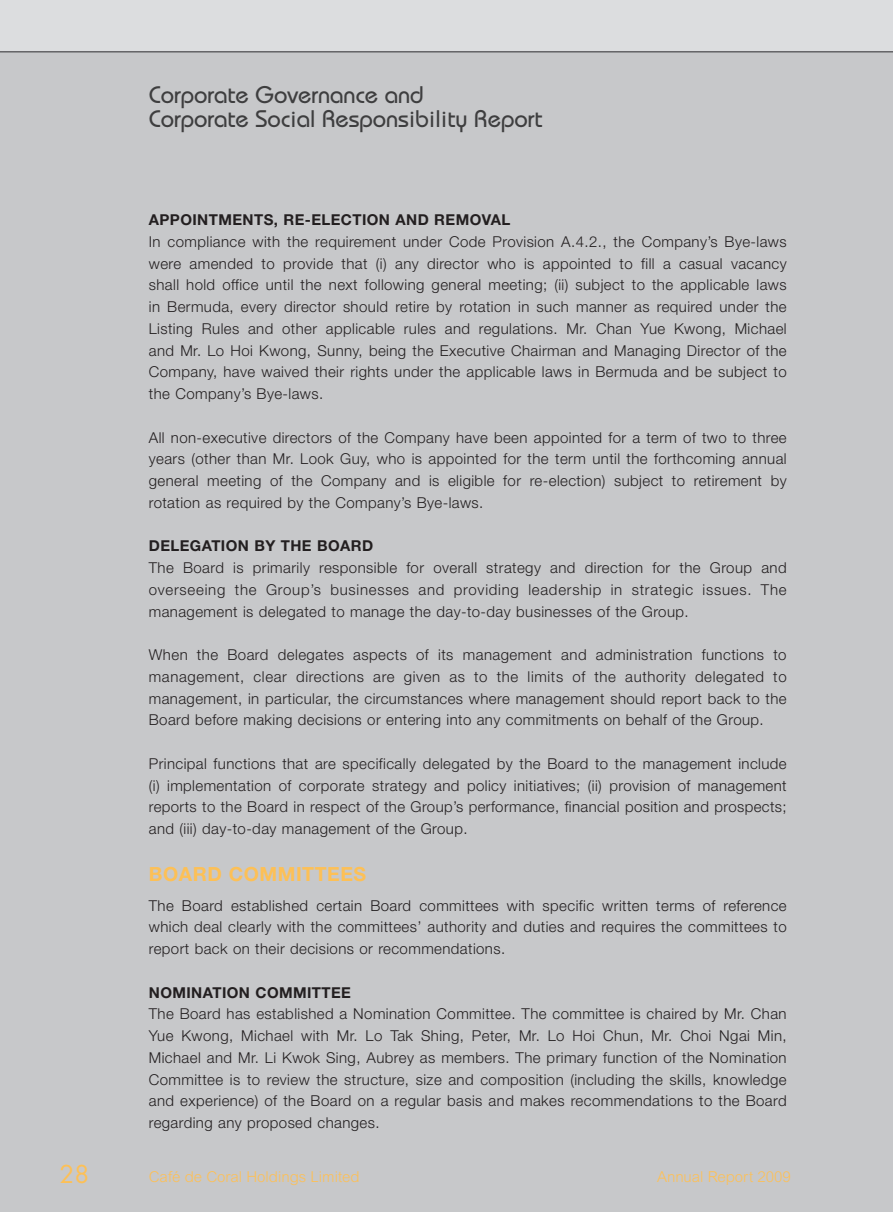
<style>
.page{position:relative;width:893px;height:1212px;background:#fff}
.page>*{position:absolute;margin:0;border:0;box-sizing:border-box;transform-origin:0 0}
.t1{font:500 24px/24px "Bauhaus Std";color:#3e3e3f}
.t2{font:24px "Futura Std";color:#fdc056}
.t3{font:700 19.5px "Helvetica Neue LT Std";letter-spacing:.03em;color:#fdc056}
.t4{font:300 15px/21.8px "Helvetica Neue LT Std";letter-spacing:.03em;color:#231f20;text-align:justify}
.t5{font:700 15px "Helvetica Neue LT Std";letter-spacing:.03em;color:#231f20}
.t6{font:300 15px "Arial MT Std";color:#fdc056}
</style>
<div class="page">
<div style="left:0;top:51px;width:893px;height:1161px;background:#c7c8ca"></div>
<div style="left:0;top:0;width:893px;height:52px;background:#dcdddf"></div>
<hr style="left:0;top:51px;width:893px;height:2px;background:#636366">
<h1 class="t1" style="left:149px;top:85px;width:395px">Corporate Governance and<br>Corporate Social Responsibility Report</h1>
<p class="t5" style="left:149px;top:214px;width:363px">APPOINTMENTS, RE-ELECTION AND REMOVAL</p>
<p class="t4" style="left:149px;top:232px;width:639px">In compliance with the requirement under Code Provision A.4.2., the Company’s Bye-laws were amended to provide that (i) any director who is appointed to fill a casual vacancy shall hold office until the next following general meeting; (ii) subject to the applicable laws in Bermuda, every director should retire by rotation in such manner as required under the Listing Rules and other applicable rules and regulations. Mr. Chan Yue Kwong, Michael and Mr. Lo Hoi Kwong, Sunny, being the Executive Chairman and Managing Director of the Company, have waived their rights under the applicable laws in Bermuda and be subject to the Company’s Bye-laws.</p>
<p class="t4" style="left:149px;top:428px;width:639px">All non-executive directors of the Company have been appointed for a term of two to three years (other than Mr. Look Guy, who is appointed for the term until the forthcoming annual general meeting of the Company and is eligible for re-election) subject to retirement by rotation as required by the Company’s Bye-laws.</p>
<p class="t5" style="left:149px;top:540px;width:226px">DELEGATION BY THE BOARD</p>
<p class="t4" style="left:149px;top:559px;width:639px">The Board is primarily responsible for overall strategy and direction for the Group and overseeing the Group’s businesses and providing leadership in strategic issues. The management is delegated to manage the day-to-day businesses of the Group.</p>
<p class="t4" style="left:149px;top:646px;width:639px">When the Board delegates aspects of its management and administration functions to management, clear directions are given as to the limits of the authority delegated to management, in particular, the circumstances where management should report back to the Board before making decisions or entering into any commitments on behalf of the Group.</p>
<p class="t4" style="left:149px;top:754px;width:639px">Principal functions that are specifically delegated by the Board to the management include (i) implementation of corporate strategy and policy initiatives; (ii) provision of management reports to the Board in respect of the Group’s performance, financial position and prospects; and (iii) day-to-day management of the Group.</p>
<h2 class="t3" style="left:149px;top:867px;width:219px">BOARD COMMITTEES</h2>
<p class="t4" style="left:149px;top:896px;width:639px">The Board established certain Board committees with specific written terms of reference which deal clearly with the committees’ authority and duties and requires the committees to report back on their decisions or recommendations.</p>
<p class="t5" style="left:149px;top:987px;width:204px">NOMINATION COMMITTEE</p>
<p class="t4" style="left:149px;top:1005px;width:639px">The Board has established a Nomination Committee. The committee is chaired by Mr. Chan Yue Kwong, Michael with Mr. Lo Tak Shing, Peter, Mr. Lo Hoi Chun, Mr. Choi Ngai Min, Michael and Mr. Li Kwok Sing, Aubrey as members. The primary function of the Nomination Committee is to review the structure, size and composition (including the skills, knowledge and experience) of the Board on a regular basis and makes recommendations to the Board regarding any proposed changes.</p>
<h1 class="t2" style="left:60px;top:1160px;width:31px">28</h1>
<p class="t6" style="left:149px;top:1171px;width:212px">Café de Coral Holdings Limited</p>
<p class="t6" style="left:657px;top:1171px;width:135px">Annual Report 2009</p>
</div>
